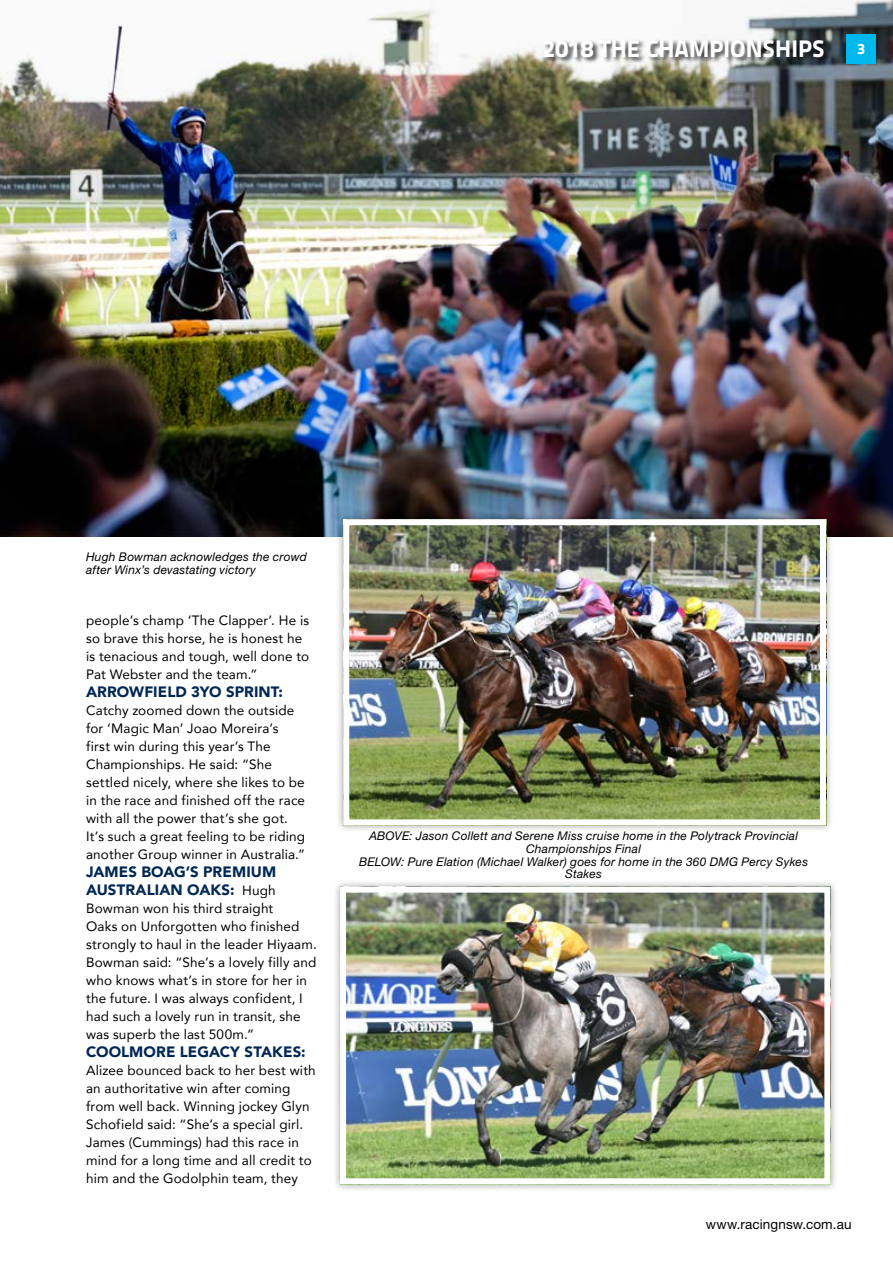
<style>
.page{position:relative;width:893px;height:1263px;background:#fff}
.page>*{position:absolute;margin:0;border:0;box-sizing:border-box;transform-origin:0 0}
.t1{font:24px "Titillium Text 14 L 999 wt";color:#fff}
.R_body_N{font:900 15px/18px "Avenir";letter-spacing:.005em;color:#002753}
.t2{font:15px "Titillium Text 14 L 999 wt";color:#fff}
.R_body_N-2{font:13.5px/18px "Avenir";letter-spacing:.01em;color:#000}
.t3{font:13.5px "Helvetica Neue LT Std";letter-spacing:.01em;color:#000}
.t4{font:italic 12px/12.8px "Helvetica Neue LT Std";letter-spacing:.015em;color:#000;text-align:center}
.s1{font-weight:400;font-size:13.5px;color:#000}
</style>
<div class="page">
<img style="left:0;top:0;width:893px;height:536px">
<div style="left:543px;top:38px;width:287px;height:26px;background:#000;opacity:.75"></div>
<div style="left:846px;top:34px;width:30px;height:30px;background:#00b8ec"></div>
<div style="left:335px;top:512px;width:499px;height:321px;background:#000;opacity:.35"></div>
<img style="left:350px;top:526px;width:469px;height:292px">
<div style="left:343px;top:519px;width:483px;height:306px;border:6px solid #fff"></div>
<div style="left:332px;top:879px;width:505px;height:312px;background:#000;opacity:.35"></div>
<img style="left:347px;top:894px;width:476px;height:283px">
<div style="left:340px;top:887px;width:490px;height:297px;border:6px solid #fff"></div>
<p class="t1" style="left:543px;top:33px;width:284px">2018 THE CHAMPIONSHIPS</p>
<p class="t2" style="left:857px;top:40px;width:9px">3</p>
<p class="t4" style="left:86px;top:550px;width:222px;text-align:left">Hugh Bowman acknowledges the crowd after Winx’s devastating victory</p>
<p class="R_body_N-2" style="left:86px;top:611px;width:225px">people’s champ ‘The Clapper’. He is so brave this horse, he is honest he is tenacious and tough, well done to<br>Pat Webster and the team.”</p>
<p class="R_body_N" style="left:86px;top:682px;width:198px">ARROWFIELD 3YO SPRINT:</p>
<p class="R_body_N-2" style="left:86px;top:701px;width:221px">Catchy zoomed down the outside for ‘Magic Man’ Joao Moreira’s first win during this year’s The Championships. He said: “She settled nicely, where she likes to be in the race and finished off the race with all the power that’s she got.<br>It’s such a great feeling to be riding another Group winner in Australia.”</p>
<p class="R_body_N" style="left:86px;top:862px;width:192px">JAMES BOAG’S PREMIUM<br>AUSTRALIAN OAKS: <span class="s1">Hugh</span></p>
<p class="R_body_N-2" style="left:86px;top:899px;width:232px">Bowman won his third straight<br>Oaks on Unforgotten who finished strongly to haul in the leader Hiyaam.<br>Bowman said: “She’s a lovely filly and who knows what’s in store for her in the future. I was always confident, I had such a lovely run in transit, she was superb the last 500m.”</p>
<p class="R_body_N" style="left:86px;top:1042px;width:221px">COOLMORE LEGACY STAKES:</p>
<p class="R_body_N-2" style="left:86px;top:1061px;width:231px">Alizee bounced back to her best with an authoritative win after coming from well back. Winning jockey Glyn Schofield said: “She’s a special girl.<br>James (Cummings) had this race in mind for a long time and all credit to him and the Godolphin team, they</p>
<p class="t4" style="left:369px;top:829px;width:431px">ABOVE: Jason Collett and Serene Miss cruise home in the Polytrack Provincial<br>Championships Final</p>
<p class="t4" style="left:359px;top:855px;width:451px">BELOW: Pure Elation (Michael Walker) goes for home in the 360 DMG Percy Sykes<br>Stakes</p>
<p class="t3" style="left:706px;top:1216px;width:147px">www.racingnsw.com.au</p>
</div>
